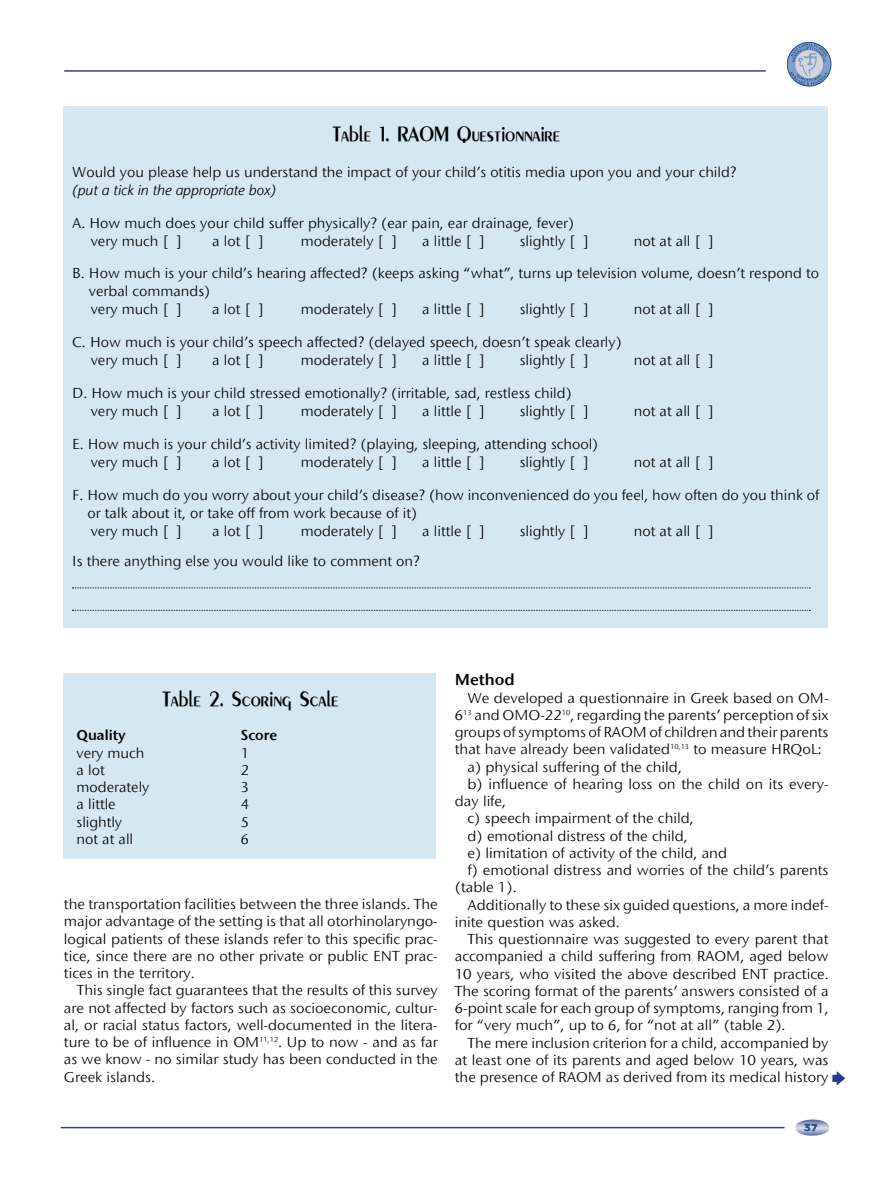
<style>
.page{position:relative;width:893px;height:1191px;background:#fff}
.page>*{position:absolute;margin:0;border:0;box-sizing:border-box;transform-origin:0 0}
.t1{font:22.5px "UB Paris";letter-spacing:-.01em;color:#000;scale:.95 1}
.t2{font:600 16.5px "Stone Sans ITC Hel";color:#000}
.t3{font:15px/17.2px "Stone Sans ITC Hel";color:#000}
.t4{font:italic 15px "Stone Sans ITC Hel";color:#000}
.t5{font:600 15px "Stone Sans ITC Hel";color:#000}
.t6{font:900 10.5px "UB Antique Olive";color:#264686;scale:1.15 1}
</style>
<div class="page">
<hr style="left:61px;top:1126px;width:723px;height:2px;background:#264686">
<svg style="left:795px;top:1119px;width:34px;height:16px"></svg>
<svg style="left:787px;top:42px;width:44px;height:44px"></svg>
<div style="left:787px;top:42px;width:44px;height:44px;border:1px solid #264686;border-radius:50%"></div>
<svg style="left:790px;top:44px;width:38px;height:41px"></svg>
<hr style="left:64px;top:70px;width:702px;height:2px;background:#264686">
<svg style="left:832px;top:1071px;width:13px;height:14px"></svg>
<div style="left:64px;top:106px;width:764px;height:522px;background:#d5e7f0"></div>
<svg style="left:72px;top:587px;width:738px;height:1px"></svg>
<svg style="left:72px;top:610px;width:738px;height:1px"></svg>
<div style="left:64px;top:673px;width:372px;height:186px;background:#d5e7f0"></div>
<h1 class="t1" style="left:332px;top:123px;width:242px">Table 1. RAOM Questionnaire</h1>
<p class="t3" style="left:72px;top:163px;width:666px">Would you please help us understand the impact of your child’s otitis media upon you and your child?</p>
<p class="t4" style="left:72px;top:182px;width:205px">(put a tick in the appropriate box)</p>
<p class="t3" style="left:91px;top:214px;width:485px;line-height:18px;text-indent:-18px">A. How much does your child suffer physically? (ear pain, ear drainage, fever) very much [ ]</p>
<p class="t3" style="left:72px;top:224px;width:748px;line-height:32.8px;text-indent:561px">not at all [ ]<br>B. How much is your child’s hearing affected? (keeps asking “what”, turns up television volume, doesn’t respond to</p>
<p class="t3" style="left:89px;top:283px;width:123px;line-height:18px">verbal commands) very much [ ]</p>
<p class="t3" style="left:212px;top:232px;width:53px">a lot [ ]</p>
<p class="t3" style="left:301px;top:232px;width:98px">moderately [ ]</p>
<p class="t3" style="left:422px;top:232px;width:64px">a little [ ]</p>
<p class="t3" style="left:520px;top:232px;width:71px">slightly [ ]</p>
<p class="t3" style="left:212px;top:301px;width:53px">a lot [ ]</p>
<p class="t3" style="left:301px;top:301px;width:98px">moderately [ ]</p>
<p class="t3" style="left:422px;top:301px;width:64px">a little [ ]</p>
<p class="t3" style="left:520px;top:301px;width:71px">slightly [ ]</p>
<p class="t3" style="left:634px;top:301px;width:82px">not at all [ ]</p>
<p class="t3" style="left:91px;top:334px;width:533px;line-height:18px;text-indent:-18px">C. How much is your child’s speech affected? (delayed speech, doesn’t speak clearly) very much [ ]</p>
<p class="t3" style="left:212px;top:352px;width:53px">a lot [ ]</p>
<p class="t3" style="left:301px;top:352px;width:98px">moderately [ ]</p>
<p class="t3" style="left:422px;top:352px;width:64px">a little [ ]</p>
<p class="t3" style="left:520px;top:352px;width:71px">slightly [ ]</p>
<p class="t3" style="left:634px;top:352px;width:82px">not at all [ ]</p>
<p class="t3" style="left:91px;top:384px;width:483px;line-height:18px;text-indent:-18px">D. How much is your child stressed emotionally? (irritable, sad, restless child) very much [ ]</p>
<p class="t3" style="left:212px;top:403px;width:53px">a lot [ ]</p>
<p class="t3" style="left:301px;top:403px;width:98px">moderately [ ]</p>
<p class="t3" style="left:422px;top:403px;width:64px">a little [ ]</p>
<p class="t3" style="left:520px;top:403px;width:71px">slightly [ ]</p>
<p class="t3" style="left:634px;top:403px;width:82px">not at all [ ]</p>
<p class="t3" style="left:91px;top:435px;width:509px;line-height:18px;text-indent:-18px">E. How much is your child’s activity limited? (playing, sleeping, attending school) very much [ ]</p>
<p class="t3" style="left:72px;top:446px;width:748px;line-height:32.8px;text-indent:561px">not at all [ ]<br>F. How much do you worry about your child’s disease? (how inconvenienced do you feel, how often do you think of</p>
<p class="t3" style="left:87px;top:504px;width:331px;line-height:18px">or talk about it, or take off from work because of it) very much [ ]</p>
<p class="t3" style="left:212px;top:454px;width:53px">a lot [ ]</p>
<p class="t3" style="left:301px;top:454px;width:98px">moderately [ ]</p>
<p class="t3" style="left:422px;top:454px;width:64px">a little [ ]</p>
<p class="t3" style="left:520px;top:454px;width:71px">slightly [ ]</p>
<p class="t3" style="left:212px;top:523px;width:53px">a lot [ ]</p>
<p class="t3" style="left:301px;top:523px;width:98px">moderately [ ]</p>
<p class="t3" style="left:422px;top:523px;width:64px">a little [ ]</p>
<p class="t3" style="left:520px;top:523px;width:71px">slightly [ ]</p>
<p class="t3" style="left:634px;top:523px;width:82px">not at all [ ]</p>
<p class="t3" style="left:72px;top:553px;width:349px">Is there anything else you would like to comment on?</p>
<h1 class="t1" style="left:161px;top:688px;width:188px">Table 2. Scoring Scale</h1>
<p class="t5" style="left:77px;top:727px;width:51px">Quality</p>
<p class="t5" style="left:241px;top:727px;width:38px">Score</p>
<p class="t3" style="left:77px;top:744px;width:69px">very much</p>
<p class="t3" style="left:241px;top:744px;width:10px">1</p>
<p class="t3" style="left:77px;top:761px;width:30px">a lot</p>
<p class="t3" style="left:241px;top:761px;width:10px">2</p>
<p class="t3" style="left:77px;top:779px;width:74px">moderately</p>
<p class="t3" style="left:241px;top:779px;width:10px">3</p>
<p class="t3" style="left:77px;top:796px;width:41px">a little</p>
<p class="t3" style="left:241px;top:796px;width:10px">4</p>
<p class="t3" style="left:77px;top:813px;width:47px">slightly</p>
<p class="t3" style="left:241px;top:813px;width:10px">5</p>
<p class="t3" style="left:77px;top:830px;width:58px">not at all</p>
<p class="t3" style="left:241px;top:830px;width:10px">6</p>
<p class="t3" style="left:64px;top:896px;width:375px;text-align:justify">the transportation facilities between the three islands. The major advantage of the setting is that all otorhinolaryngo&shy;logical patients of these islands refer to this specific prac&shy;tice, since there are no other private or public ENT prac&shy;tices in the territory.</p>
<p class="t3" style="left:64px;top:982px;width:375px;text-align:justify;text-indent:13px">This single fact guarantees that the results of this survey are not affected by factors such as socioeconomic, cultur&shy;al, or racial status factors, well-documented in the litera&shy;ture to be of influence in OM<sup>11,12</sup>. Up to now - and as far as we know - no similar study has been conducted in the Greek islands.</p>
<p class="t2" style="left:455px;top:671px;width:62px">Method</p>
<p class="t3" style="left:468px;top:689px;width:363px">We developed a questionnaire in Greek based on OM-</p>
<p class="t3" style="left:455px;top:706px;width:375px">6<sup>13</sup> and OMO-22<sup>10</sup>, regarding the parents’ perception of six</p>
<p class="t3" style="left:455px;top:724px;width:375px">groups of symptoms of RAOM of children and their parents</p>
<p class="t3" style="left:455px;top:741px;width:369px">that have already been validated<sup>10,13</sup> to measure HRQoL:</p>
<p class="t3" style="left:468px;top:758px;width:216px">a) physical suffering of the child,</p>
<p class="t3" style="left:468px;top:775px;width:363px">b) influence of hearing loss on the child on its every-</p>
<p class="t3" style="left:455px;top:793px;width:53px">day life,</p>
<p class="t3" style="left:468px;top:810px;width:228px">c) speech impairment of the child,</p>
<p class="t3" style="left:468px;top:827px;width:222px">d) emotional distress of the child,</p>
<p class="t3" style="left:468px;top:844px;width:261px">e) limitation of activity of the child, and</p>
<p class="t3" style="left:468px;top:862px;width:362px">f) emotional distress and worries of the child’s parents</p>
<p class="t3" style="left:455px;top:879px;width:63px">(table 1).</p>
<p class="t3" style="left:468px;top:896px;width:363px">Additionally to these six guided questions, a more indef-</p>
<p class="t3" style="left:455px;top:913px;width:167px">inite question was asked.</p>
<p class="t3" style="left:468px;top:931px;width:362px">This questionnaire was suggested to every parent that</p>
<p class="t3" style="left:455px;top:948px;width:375px">accompanied a child suffering from RAOM, aged below</p>
<p class="t3" style="left:455px;top:965px;width:375px">10 years, who visited the above described ENT practice.</p>
<p class="t3" style="left:455px;top:982px;width:375px">The scoring format of the parents’ answers consisted of a</p>
<p class="t3" style="left:455px;top:1000px;width:375px">6-point scale for each group of symptoms, ranging from 1,</p>
<p class="t3" style="left:455px;top:1017px;width:332px">for “very much”, up to 6, for “not at all” (table 2).</p>
<p class="t3" style="left:468px;top:1034px;width:362px">The mere inclusion criterion for a child, accompanied by</p>
<p class="t3" style="left:455px;top:1051px;width:375px">at least one of its parents and aged below 10 years, was</p>
<p class="t3" style="left:455px;top:1069px;width:375px">the presence of RAOM as derived from its medical history</p>
<p class="t6" style="left:804px;top:1122px;width:13px">37</p>
</div>
